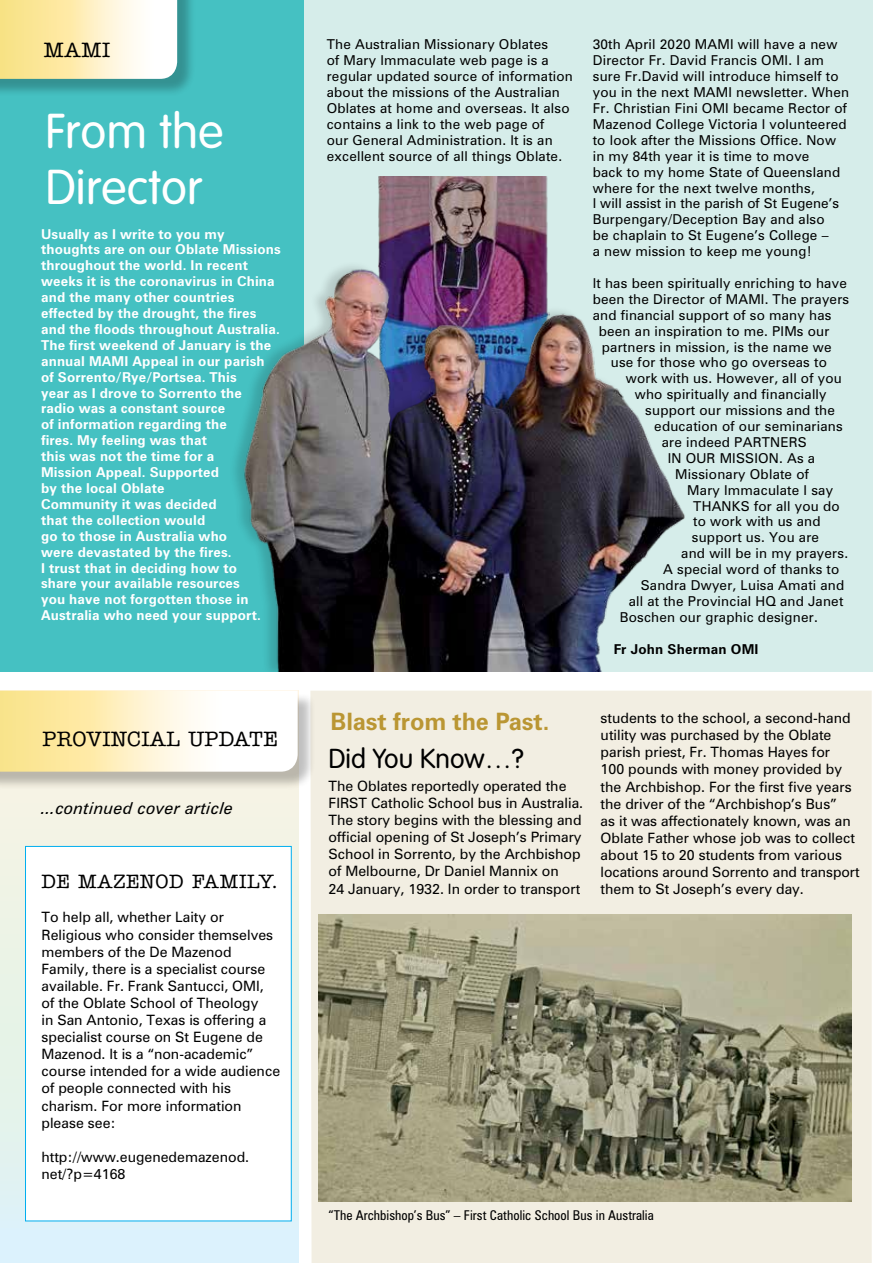
<style>
.page{position:relative;width:893px;height:1263px;background:#fff}
.page>*{position:absolute;margin:0;border:0;box-sizing:border-box;transform-origin:0 0}
.t1{font:300 48.15px/56.1px "VAG Rounded";letter-spacing:.005em;color:#fff}
.t2{font:300 27px "VAG Rounded";color:#000}
.t3{font:700 24px "Zurich BT";letter-spacing:-.005em;color:#ba9633}
.t4{font:500 21px "American Typewriter";letter-spacing:.02em;color:#000}
.t5{font:500 19.5px "American Typewriter";letter-spacing:.03em;color:#000}
.t6{font:italic 16.5px "Zurich BT";letter-spacing:.01em;color:#000}
.t7{font:14.25px/17.1px "Zurich BT";color:#000}
.t8{font:13.65px/15.9px "Zurich BT";letter-spacing:.015em;color:#000}
.t9{font:700 13.65px/15.9px "Zurich BT";letter-spacing:.01em;color:#fff}
.t10{font:700 13.65px "Zurich BT";letter-spacing:.015em;color:#000}
.t11{font:condensed 13.5px "Zurich BT";letter-spacing:.005em;color:#000}
</style>
<div class="page">
<div style="left:310px;top:691px;width:562px;height:572px;background:#f2eee2"></div>
<div style="left:276px;top:0;width:597px;height:672px;background:#d6edea"></div>
<img style="left:378px;top:176px;width:170px;height:59px">
<svg style="left:0;top:691px;width:299px;height:572px;background:#e6f1ed"></svg>
<div style="left:25px;top:846px;width:266px;height:375px;background:#fff;border:1px solid #00aeef"></div>
<div style="left:0;top:0;width:303px;height:672px;background:#45c1c2"></div>
<div style="left:0;top:0;width:196px;height:98px;background:#000;opacity:.25"></div>
<svg style="left:0;top:0;width:177px;height:79px;background:#fcf0c2"></svg>
<img style="left:235px;top:235px;width:450px;height:437px">
<div style="left:0;top:693px;width:316px;height:97px;background:#000;opacity:.25"></div>
<svg style="left:0;top:691px;width:298px;height:81px"></svg>
<img style="left:319px;top:914px;width:533px;height:287px">
<h3 class="t4" style="left:44px;top:38px;width:53px">MAMI</h3>
<h1 class="t1" style="left:45px;top:105px;width:180px">From the<br>Director</h1>
<p class="t9" style="left:41px;top:226px;width:241px">Usually as I write to you my thoughts are on our Oblate Missions throughout the world. In recent weeks it is the coronavirus in China and the many other countries effected by the drought, the fires and the floods throughout Australia.<br>The first weekend of January is the annual MAMI Appeal in our parish of Sorrento/Rye/Portsea. This<br>year as I drove to Sorrento the<br>radio was a constant source<br>of information regarding the<br>fires. My feeling was that<br>this was not the time for a<br>Mission Appeal. Supported<br>by the local Oblate<br>Community it was decided<br>that the collection would<br>go to those in Australia who<br>were devastated by the fires.<br>I trust that in deciding how to<br>share your available resources<br>you have not forgotten those in<br>Australia who need your support.</p>
<h3 class="t4" style="left:43px;top:727px;width:237px">PROVINCIAL UPDATE</h3>
<p class="t6" style="left:41px;top:798px;width:193px">...continued cover article</p>
<h3 class="t5" style="left:41px;top:871px;width:238px">DE MAZENOD FAMILY.</h3>
<p class="t7" style="left:41px;top:909px;width:240px">To help all, whether Laity or<br>Religious who consider themselves members of the De Mazenod<br>Family, there is a specialist course available. Fr. Frank Santucci, OMI, of the Oblate School of Theology<br>in San Antonio, Texas is offering a specialist course on St Eugene de<br>Mazenod. It is a “non-academic” course intended for a wide audience of people connected with his charism. For more information please see:</p>
<p class="t7" style="left:41px;top:1148px;width:209px">http://www.eugenedemazenod. net/?p=4168</p>
<p class="t8" style="left:327px;top:36px;width:248px">The Australian Missionary Oblates<br>of Mary Immaculate web page is a regular updated source of information about the missions of the Australian Oblates at home and overseas. It also contains a link to the web page of<br>our General Administration. It is an excellent source of all things Oblate.</p>
<p class="t8" style="left:593px;top:37px;width:258px">30th April 2020 MAMI will have a new Director Fr. David Francis OMI. I am sure Fr.David will introduce himself to you in the next MAMI newsletter. When Fr. Christian Fini OMI became Rector of Mazenod College Victoria I volunteered to look after the Missions Office. Now in my 84th year it is time to move<br>back to my home State of Queensland where for the next twelve months,<br>I will assist in the parish of St Eugene’s Burpengary/Deception Bay and also<br>be chaplain to St Eugene’s College –<br>a new mission to keep me young!</p>
<p class="t8" style="left:593px;top:275px;width:256px">It has been spiritually enriching to have</p>
<p class="t8" style="left:593px;top:291px;width:258px">been the Director of MAMI. The prayers</p>
<p class="t8" style="left:593px;top:307px;width:240px">and financial support of so many has</p>
<p class="t8" style="left:599px;top:323px;width:232px">been an inspiration to me. PIMs our</p>
<p class="t8" style="left:602px;top:339px;width:231px">partners in mission, is the name we</p>
<p class="t8" style="left:611px;top:354px;width:218px">use for those who go overseas to</p>
<p class="t8" style="left:626px;top:370px;width:218px">work with us. However, all of you</p>
<p class="t8" style="left:635px;top:386px;width:193px">who spiritually and financially</p>
<p class="t8" style="left:645px;top:402px;width:191px">support our missions and the</p>
<p class="t8" style="left:654px;top:418px;width:190px">education of our seminarians</p>
<p class="t8" style="left:662px;top:434px;width:147px">are indeed PARTNERS</p>
<p class="t8" style="left:668px;top:450px;width:149px">IN OUR MISSION. As a</p>
<p class="t8" style="left:675px;top:466px;width:135px">Missionary Oblate of</p>
<p class="t8" style="left:687px;top:482px;width:147px">Mary Immaculate I say</p>
<p class="t8" style="left:693px;top:498px;width:148px">THANKS for all you do</p>
<p class="t8" style="left:693px;top:514px;width:129px">to work with us and</p>
<p class="t8" style="left:692px;top:529px;width:129px">support us. You are</p>
<p class="t8" style="left:681px;top:545px;width:168px">and will be in my prayers.</p>
<p class="t8" style="left:663px;top:561px;width:178px">A special word of thanks to</p>
<p class="t8" style="left:641px;top:577px;width:205px">Sandra Dwyer, Luisa Amati and</p>
<p class="t8" style="left:629px;top:593px;width:216px">all at the Provincial HQ and Janet</p>
<p class="t8" style="left:620px;top:609px;width:200px">Boschen our graphic designer.</p>
<p class="t10" style="left:614px;top:640px;width:146px">Fr John Sherman OMI</p>
<h3 class="t3" style="left:331px;top:707px;width:220px">Blast from the Past.</h3>
<h2 class="t2" style="left:328px;top:743px;width:197px">Did You Know…?</h2>
<p class="t7" style="left:328px;top:777px;width:256px">The Oblates reportedly operated the FIRST Catholic School bus in Australia.<br>The story begins with the blessing and official opening of St Joseph’s Primary School in Sorrento, by the Archbishop of Melbourne, Dr Daniel Mannix on<br>24 January, 1932. In order to transport</p>
<p class="t7" style="left:601px;top:709px;width:260px">students to the school, a second-hand utility was purchased by the Oblate parish priest, Fr. Thomas Hayes for<br>100 pounds with money provided by the Archbishop. For the first five years the driver of the “Archbishop’s Bus”<br>as it was affectionately known, was an Oblate Father whose job was to collect about 15 to 20 students from various locations around Sorrento and transport them to St Joseph’s every day.</p>
<p class="t11" style="left:328px;top:1207px;width:327px">“The Archbishop’s Bus” – First Catholic School Bus in Australia</p>
</div>
